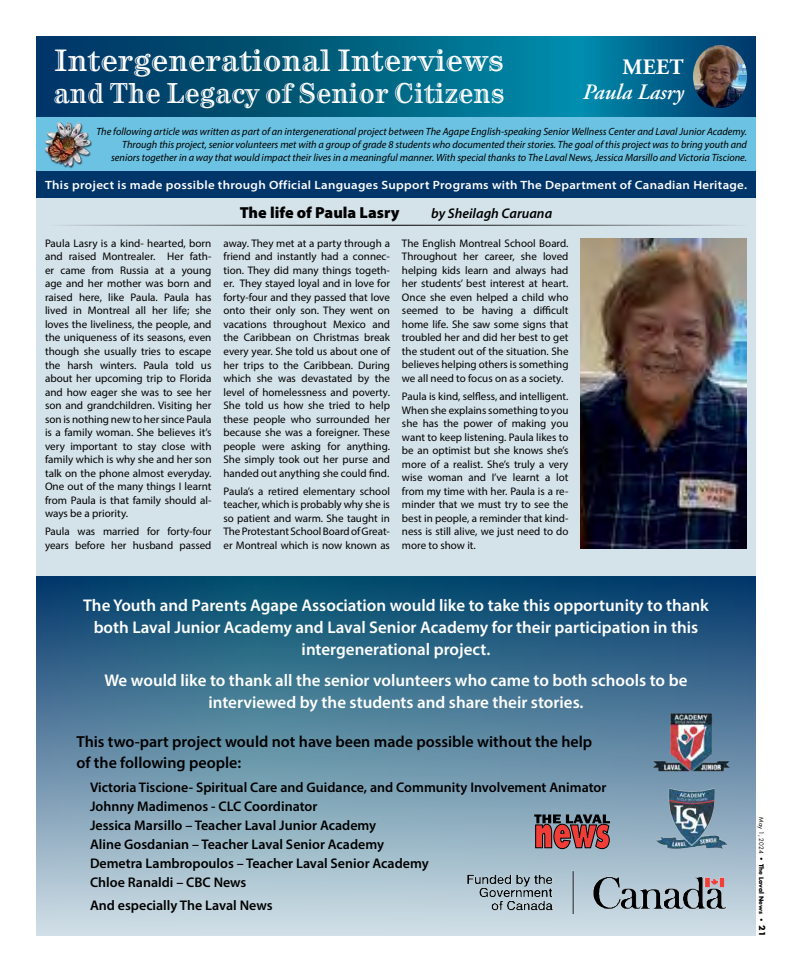
<style>
.page{position:relative;width:792px;height:972px;background:#fff}
.page>*{position:absolute;margin:0;border:0;box-sizing:border-box;transform-origin:0 0}
.t1{font:28px "Century Han ITC";letter-spacing:.025em;color:#fff}
.t2{font:26px "Century Han ITC";letter-spacing:.025em;color:#fff;scale:.94 1}
.t3{font:italic 600 22px "Adobe Garamond Pro";color:#fff}
.t4{font:700 22px "Adobe Garamond Pro";color:#fff}
.t5{font:600 17px/22px "Myriad Pro";color:#fff;text-align:center}
.t6{font:600 16px/21px "Myriad Pro";color:#000}
.t7{font:900 16px "Myriad Pro";color:#000}
.t8{font:600 14px/19px "Myriad Pro";color:#000}
.t9{font:italic 600 14px "Myriad Pro";color:#000}
.t10{font:600 semi-expanded 12px "Myriad Pro";letter-spacing:.025em;color:#fff}
.t11{font:11px/13.5px "Myriad Pro";color:#000;text-align:justify}
.t12{font:italic 10.5px/13px "Myriad Pro";color:#000;text-align:right}
.t13{font:700 6px "Futura Std";color:#000}
.s1{font-weight:400}
.s2{font-size:8px}
</style>
<div class="page">
<svg style="left:36px;top:36px;width:720px;height:81px;background:#005e82"></svg>
<div style="left:36px;top:117px;width:720px;height:819px;background:#d4e2e9"></div>
<div style="left:36px;top:117px;width:720px;height:54px;background:#6bc2e2"></div>
<img style="left:45px;top:121px;width:47px;height:48px">
<hr style="left:45px;top:225px;width:702px;height:1px;background:#000">
<div style="left:36px;top:171px;width:720px;height:27px;background:#00356a"></div>
<img style="left:693px;top:45px;width:54px;height:63px">
<img style="left:580px;top:238px;width:167px;height:311px">
<div style="left:36px;top:576px;width:720px;height:360px;background:linear-gradient(to bottom,#00426b,#d1e0e7)"></div>
<img style="left:652px;top:787px;width:78px;height:62px">
<img style="left:652px;top:711px;width:78px;height:62px">
<img style="left:467px;top:872px;width:259px;height:42px">
<svg style="left:534px;top:814px;width:76px;height:35px;background:#8a4d50"></svg>
<h1 class="t1" style="left:54px;top:42px;width:451px">Intergenerational Interviews</h1>
<h2 class="t2" style="left:54px;top:76px;width:481px">and The Legacy of Senior Citizens</h2>
<h3 class="t4" style="left:623px;top:55px;width:63px">MEET</h3>
<h3 class="t3" style="left:583px;top:79px;width:103px">Paula Lasry</h3>
<p class="t12" style="left:96px;top:125px;width:652px">The following article was written as part of an intergenerational project between The Agape English-speaking Senior Wellness Center and Laval Junior Academy.<br>Through this project, senior volunteers met with a group of grade 8 students who documented their stories. The goal of this project was to bring youth and seniors together in a way that would impact their lives in a meaningful manner. With special thanks to The Laval News, Jessica Marsillo and Victoria Tiscione.</p>
<p class="t10" style="left:45px;top:177px;width:703px">This project is made possible through Official Languages Support Programs with The Department of Canadian Heritage.</p>
<p class="t11" style="left:45px;top:236px;width:168px">Paula Lasry is a kind- hearted, born and raised Montrealer. Her fath&shy;er came from Russia at a young age and her mother was born and raised here, like Paula. Paula has lived in Montreal all her life; she loves the liveliness, the people, and the uniqueness of its seasons, even though she usually tries to escape the harsh winters. Paula told us about her upcoming trip to Florida and how eager she was to see her son and grandchildren. Visiting her son is nothing new to her since Paula is a family woman. She believes it’s very important to stay close with family which is why she and her son talk on the phone almost everyday.<br>One out of the many things I learnt from Paula is that family should al&shy;ways be a priority.</p>
<p class="t11" style="left:45px;top:525px;width:168px">Paula was married for forty-four years before her husband passed</p>
<h3 class="t7" style="left:240px;top:201px;width:161px">The life of Paula Lasry</h3>
<p class="t9" style="left:431px;top:204px;width:123px">by Sheilagh Caruana</p>
<p class="t11" style="left:223px;top:236px;width:168px">away. They met at a party through a friend and instantly had a connec&shy;tion. They did many things togeth&shy;er. They stayed loyal and in love for forty-four and they passed that love onto their only son. They went on vacations throughout Mexico and the Caribbean on Christmas break every year. She told us about one of her trips to the Caribbean. During which she was devastated by the level of homelessness and poverty.<br>She told us how she tried to help these people who surrounded her because she was a foreigner. These people were asking for anything.<br>She simply took out her purse and handed out anything she could find.</p>
<p class="t11" style="left:223px;top:484px;width:168px">Paula’s a retired elementary school teacher, which is probably why she is so patient and warm. She taught in The Protestant School Board of Great&shy;er Montreal which is now known as</p>
<p class="t11" style="left:402px;top:236px;width:168px">The English Montreal School Board.<br>Throughout her career, she loved helping kids learn and always had her students’ best interest at heart.<br>Once she even helped a child who seemed to be having a difficult home life. She saw some signs that troubled her and did her best to get the student out of the situation. She believes helping others is something we all need to focus on as a society.</p>
<p class="t11" style="left:402px;top:389px;width:168px">Paula is kind, selfless, and intelligent.<br>When she explains something to you she has the power of making you want to keep listening. Paula likes to be an optimist but she knows she’s more of a realist. She’s truly a very wise woman and I’ve learnt a lot from my time with her. Paula is a re&shy;minder that we must try to see the best in people, a reminder that kind&shy;ness is still alive, we just need to do more to show it.</p>
<h3 class="t5" style="left:83px;top:594px;width:627px">The Youth and Parents Agape Association would like to take this opportunity to thank both Laval Junior Academy and Laval Senior Academy for their participation in this intergenerational project.</h3>
<h3 class="t5" style="left:105px;top:669px;width:584px">We would like to thank all the senior volunteers who came to both schools to be interviewed by the students and share their stories.</h3>
<h3 class="t6" style="left:76px;top:731px;width:517px">This two-part project would not have been made possible without the help of the following people:</h3>
<p class="t8" style="left:90px;top:777px;width:518px">Victoria Tiscione- Spiritual Care and Guidance, and Community Involvement Animator Johnny Madimenos - CLC Coordinator<br>Jessica Marsillo – Teacher Laval Junior Academy<br>Aline Gosdanian – Teacher Laval Senior Academy<br>Demetra Lambropoulos – Teacher Laval Senior Academy<br>Chloe Ranaldi – CBC News</p>
<p class="t8" style="left:90px;top:896px;width:184px">And especially The Laval News</p>
<p class="t13" style="left:766px;top:817px;width:120px;rotate:90deg"><span class="s1">May 1, 2024 •</span> The Laval News <span class="s1">•</span> <span class="s2">21</span></p>
</div>
